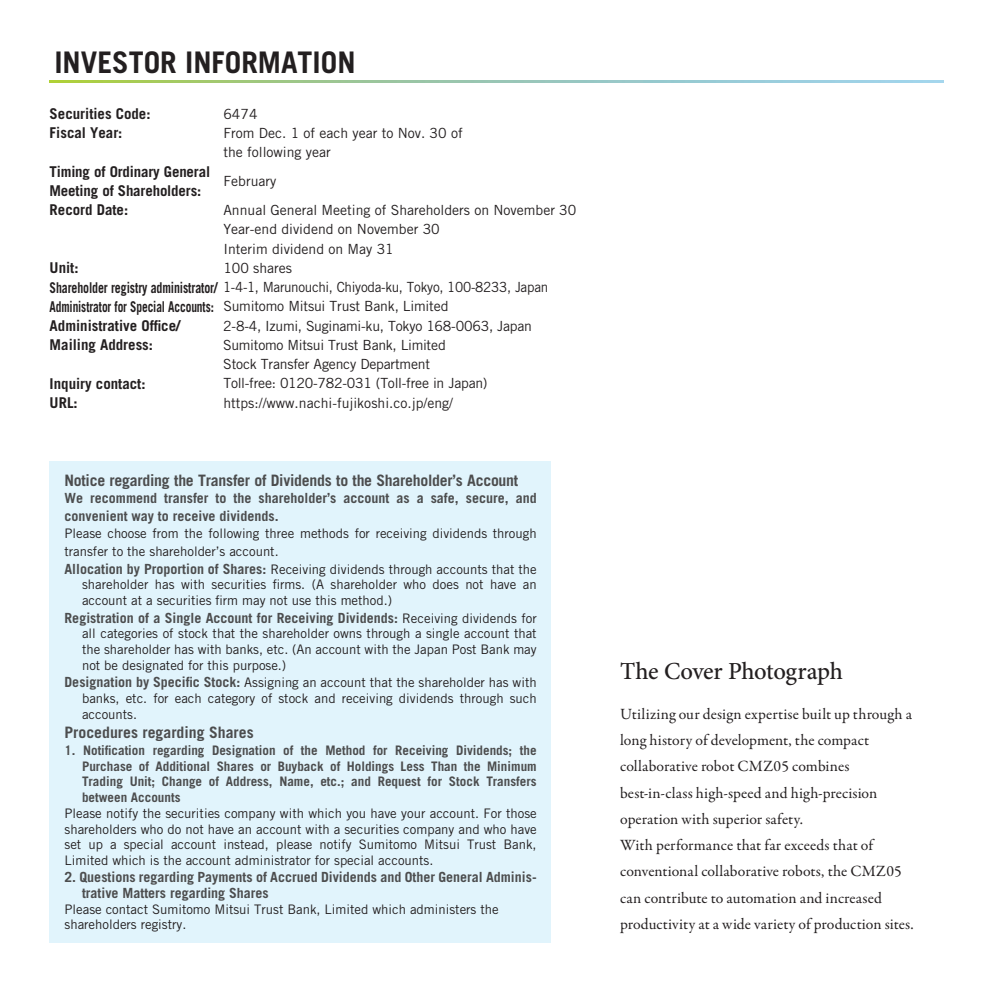
<style>
.page{position:relative;width:993px;height:993px;background:#fff}
.page>*{position:absolute;margin:0;border:0;box-sizing:border-box;transform-origin:0 0}
.t1{font:700 29.75px "Trade Gothic LT Std";color:#231f20}
.t2{font:500 24.5px "Minion Pro";letter-spacing:-.015em;color:#231f20}
.t3{font:15.75px/26.2px "Garamond Premr Pro";letter-spacing:.005em;color:#231f20}
.t4{font:700 15.75px "Trade Gothic LT Std";letter-spacing:-.01em;color:#4c4d4e}
.t5{font:700 14.88px/19.2px "Trade Gothic LT Std";color:#231f20}
.t6{font:700 14.88px/19.2px "Trade Gothic LT Std";color:#231f20;scale:.77 1}
.t7{font:14px/19.2px "Trade Gothic LT Std";letter-spacing:-.005em;color:#231f20}
.t8{font:700 14px/17.5px "Trade Gothic LT Std";color:#4c4d4e}
.t9{font:14px "Trade Gothic LT Std";letter-spacing:-.005em;color:#231f20;scale:.96 1}
.t10{font:13.12px/15.8px "Trade Gothic LT Std";color:#231f20}
.t11{font:700 13.12px "Trade Gothic LT Std";color:#4c4d4e}
.s1{font-weight:700;font-size:14.88px}
.s2{font-weight:700;font-size:14px;color:#4c4d4e}
.s3{font-weight:400;font-size:13.12px;color:#231f20}
</style>
<div class="page">
<div style="left:50px;top:461px;width:501px;height:482px;background:#e1f4fc"></div>
<svg style="left:50px;top:80px;width:893px;height:3px;background:#9dcaa8"></svg>
<p class="t1" style="left:54px;top:44px;width:302px">INVESTOR INFORMATION</p>
<p class="t5" style="left:50px;top:104px;width:102px">Securities Code:<br>Fiscal Year:</p>
<p class="t5" style="left:50px;top:162px;width:162px">Timing of Ordinary General<br>Meeting of Shareholders:<br>Record Date:</p>
<p class="t7" style="left:223px;top:104px;width:241px">6474<br>From Dec. 1 of each year to Nov. 30 of the following year</p>
<p class="t7" style="left:223px;top:166px;width:354px;line-height:28.9px">February<br>Annual General Meeting of Shareholders on November 30</p>
<p class="t7" style="left:223px;top:219px;width:218px">Year-end dividend on November 30<br>Interim dividend on May 31<br>100 shares</p>
<p class="t7" style="left:223px;top:296px;width:310px">Sumitomo Mitsui Trust Bank, Limited<br>2-8-4, Izumi, Suginami-ku, Tokyo 168-0063, Japan Sumitomo Mitsui Trust Bank, Limited<br>Stock Transfer Agency Department<br>Toll-free: 0120-782-031 (Toll-free in Japan) https://www.nachi-fujikoshi.co.jp/eng/</p>
<p class="t5" style="left:50px;top:258px;width:30px">Unit:</p>
<p class="t9" style="left:50px;top:278px;width:520px"><span class="s1">Shareholder registry administrator/</span> 1-4-1, Marunouchi, Chiyoda-ku, Tokyo, 100-8233, Japan</p>
<p class="t6" style="left:50px;top:296px;width:215px">Administrator for Special Accounts:<br>Administrative Office/<br>Mailing Address:</p>
<p class="t5" style="left:50px;top:373px;width:97px">Inquiry contact:<br>URL:</p>
<p class="t4" style="left:64px;top:470px;width:455px">Notice regarding the Transfer of Dividends to the Shareholder’s Account</p>
<p class="t8" style="left:64px;top:489px;width:473px">We recommend transfer to the shareholder’s account as a safe, secure, and convenient way to receive dividends.</p>
<p class="t10" style="left:64px;top:524px;width:473px;line-height:17.5px">Please choose from the following three methods for receiving dividends through transfer to the shareholder’s account.<br><span class="s2">Allocation by Proportion of Shares:</span> Receiving dividends through accounts that the</p>
<p class="t10" style="left:82px;top:576px;width:456px">shareholder has with securities firms. (A shareholder who does not have an account at a securities firm may not use this method.)</p>
<p class="t8" style="left:64px;top:608px;width:473px">Registration of a Single Account for Receiving Dividends: <span class="s3">Receiving dividends for</span></p>
<p class="t10" style="left:82px;top:625px;width:456px;text-align:justify">all categories of stock that the shareholder owns through a single account that the shareholder has with banks, etc. (An account with the Japan Post Bank may not be designated for this purpose.)</p>
<p class="t10" style="left:82px;top:674px;width:456px;text-align:justify;text-indent:-17px"><span class="s2">Designation by Specific Stock:</span> Assigning an account that the shareholder has with banks, etc. for each category of stock and receiving dividends through such accounts.</p>
<p class="t4" style="left:64px;top:722px;width:190px">Procedures regarding Shares</p>
<p class="t11" style="left:64px;top:741px;width:473px">1. Notification regarding Designation of the Method for Receiving Dividends; the</p>
<p class="t11" style="left:82px;top:757px;width:456px">Purchase of Additional Shares or Buyback of Holdings Less Than the Minimum</p>
<p class="t11" style="left:82px;top:773px;width:456px">Trading Unit; Change of Address, Name, etc.; and Request for Stock Transfers</p>
<p class="t11" style="left:82px;top:789px;width:100px">between Accounts</p>
<p class="t10" style="left:64px;top:804px;width:473px">Please notify the securities company with which you have your account. For those</p>
<p class="t10" style="left:64px;top:820px;width:473px">shareholders who do not have an account with a securities company and who have</p>
<p class="t10" style="left:64px;top:836px;width:473px">set up a special account instead, please notify Sumitomo Mitsui Trust Bank,</p>
<p class="t10" style="left:64px;top:852px;width:370px">Limited which is the account administrator for special accounts.</p>
<p class="t8" style="left:82px;top:868px;width:456px;line-height:15.8px;text-indent:-18px">2. Questions regarding Payments of Accrued Dividends and Other General Adminis&shy;trative Matters regarding Shares</p>
<p class="t10" style="left:64px;top:900px;width:435px">Please contact Sumitomo Mitsui Trust Bank, Limited which administers the shareholders registry.</p>
<p class="t2" style="left:620px;top:654px;width:224px">The Cover Photograph</p>
<p class="t3" style="left:620px;top:700px;width:295px">Utilizing our design expertise built up through a long history of development, the compact collaborative robot CMZ05 combines best-in-class high-speed and high-precision operation with superior safety.<br>With performance that far exceeds that of conventional collaborative robots, the CMZ05 can contribute to automation and increased productivity at a wide variety of production sites.</p>
</div>
